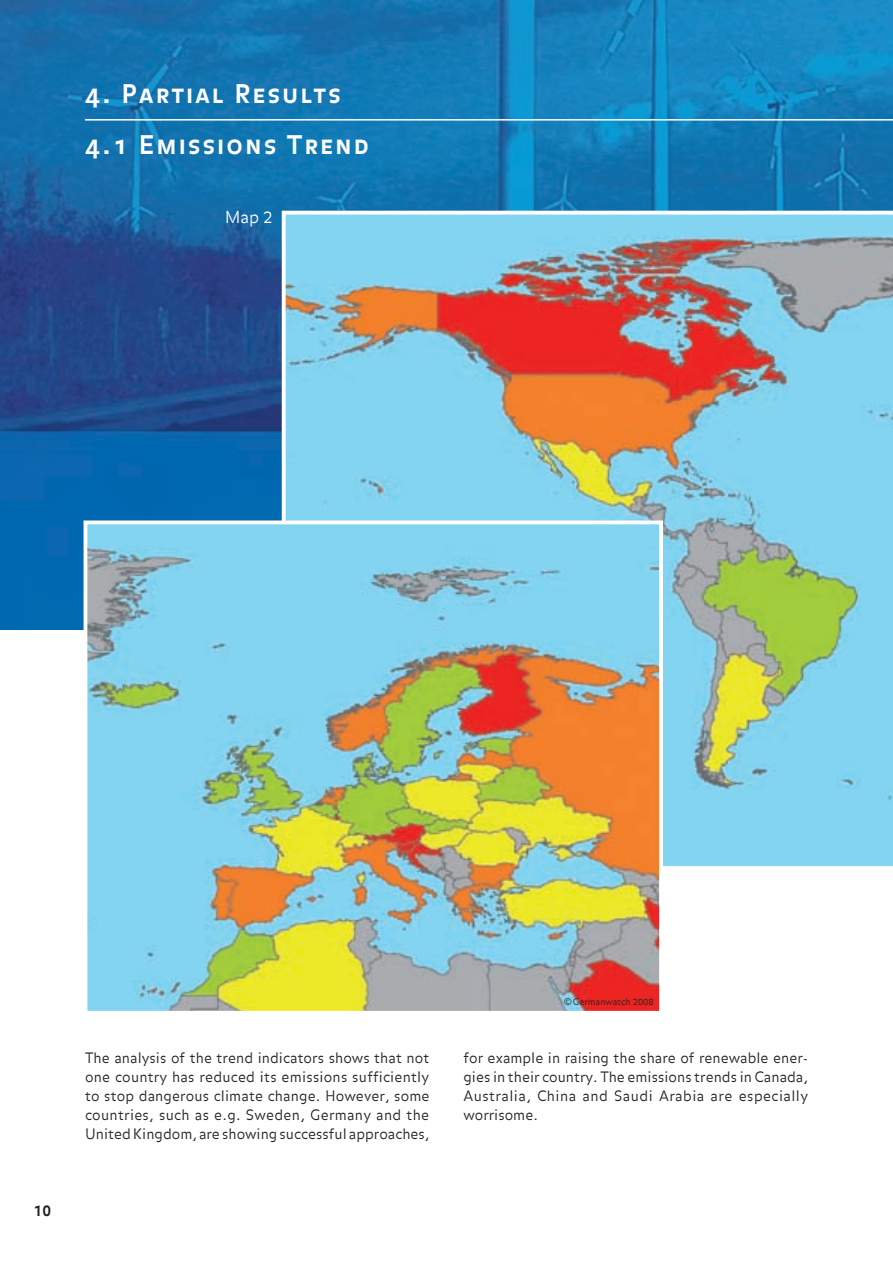
<style>
.page{position:relative;width:893px;height:1263px;background:#fff}
.page>*{position:absolute;margin:0;border:0;box-sizing:border-box;transform-origin:0 0}
.t1{font:25.5px/51px "Balance Bold Caps";letter-spacing:.1em;color:#fff}
.t2{font:300 16.5px "Balance";color:#fff}
.t3{font:700 15px "Balance";color:#231f20}
.t4{font:300 14.25px/19.2px "Balance";color:#231f20;text-align:justify}
.t5{font:300 9px "Balance";color:#231f20}
</style>
<div class="page">
<img style="left:0;top:0;width:893px;height:629px">
<svg style="left:282px;top:211px;width:611px;height:656px"></svg>
<img style="left:89px;top:525px;width:569px;height:485px">
<div style="left:84px;top:520px;width:579px;height:495px;border:4px solid #fff"></div>
<hr style="left:85px;top:119px;width:808px;height:2px;background:#fff">
<h1 class="t1" style="left:85px;top:70px;width:285px">4. Partial Results<br>4.1 Emissions Trend</h1>
<p class="t2" style="left:225px;top:207px;width:49px">Map 2</p>
<p class="t3" style="left:34px;top:1201px;width:19px">10</p>
<p class="t5" style="left:564px;top:997px;width:92px">©Germanwatch 2008</p>
<p class="t4" style="left:85px;top:1049px;width:346px">The analysis of the trend indicators shows that not one country has reduced its emissions sufficiently to stop dangerous climate change. However, some countries, such as e.g. Sweden, Germany and the United Kingdom, are showing successful approaches,</p>
<p class="t4" style="left:463px;top:1049px;width:346px">for example in raising the share of renewable ener&shy;gies in their country. The emissions trends in Canada, Australia, China and Saudi Arabia are especially worrisome.</p>
</div>
